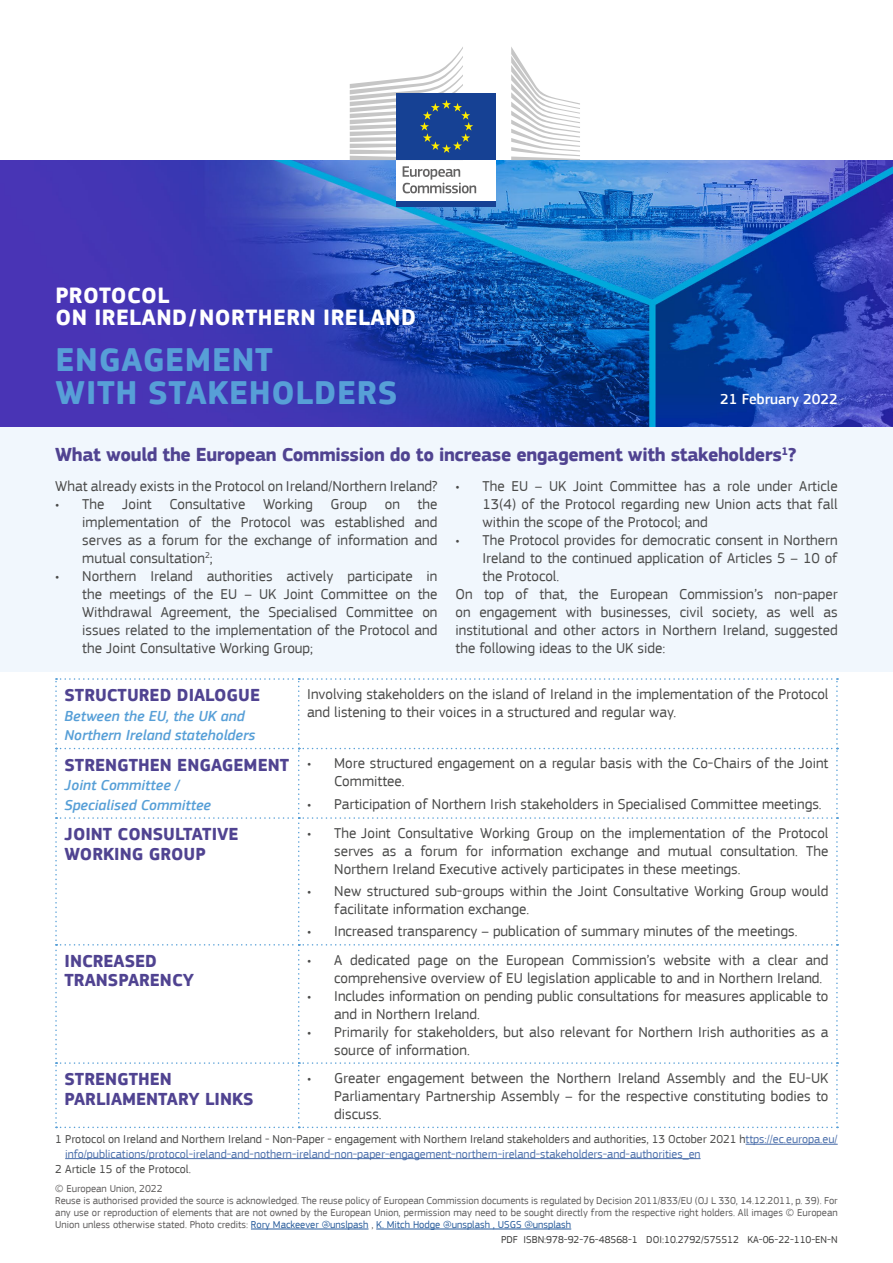
<style>
.page{position:relative;width:893px;height:1263px;background:#fff}
.page>*{position:absolute;margin:0;border:0;box-sizing:border-box;transform-origin:0 0}
.t1{font:700 39px/46.8px "EC Square Sans Pro";color:#fff}
.t2{font:700 34.05px/33px "EC Square Sans Pro";letter-spacing:.02em;color:#579fd7}
.t3{font:700 22.95px/22.2px "EC Square Sans Pro";letter-spacing:.02em;color:#fff}
.t4{font:700 19.5px "EC Square Sans Pro";letter-spacing:-.02em;color:#504391}
.t5{font:700 18px/19.5px "EC Square Sans Pro";color:#504391}
.t6{font:15px/18px "EC Square Sans Pro";color:#4a4a49}
.t7{font:italic 500 15px/19.5px "EC Square Sans Pro";color:#579fd7}
.t8{font:500 15px "EC Square Sans Pro";color:#fff}
.t9{font:12px/14.4px "EC Square Sans Pro";color:#4a6eaa}
.t10{font:12px "EC Square Sans Pro";color:#4a4a49}
.t11{font:10.5px/12px "EC Square Sans Pro";color:#5e5c5c}
.t12{font:10.5px "EC Square Sans Pro";color:#3c3c3b}
.s1{color:#4a4a49}
.s2{color:#275b9b}
</style>
<div class="page">
<div style="left:0;top:414px;width:893px;height:258px;background:#f1f7fd"></div>
<img style="left:0;top:161px;width:893px;height:265px">
<div style="left:397px;top:158px;width:99px;height:44px;background:#fff"></div>
<svg style="left:403px;top:166px;width:73px;height:27px"></svg>
<div style="left:397px;top:201px;width:99px;height:6px;background:#164194"></div>
<svg style="left:511px;top:47px;width:69px;height:113px"></svg>
<div style="left:397px;top:94px;width:99px;height:66px;background:#164194"></div>
<svg style="left:350px;top:47px;width:123px;height:113px"></svg>
<svg style="left:55px;top:678px;width:783px;height:450px"></svg>
<hr style="left:746px;top:1144px;width:92px;height:1px;background:#4a6eaa">
<hr style="left:65px;top:1158px;width:636px;height:1px;background:#4a6eaa">
<hr style="left:251px;top:1229px;width:118px;height:1px;background:#275b9b">
<hr style="left:376px;top:1229px;width:195px;height:1px;background:#275b9b">
<h3 class="t3" style="left:56px;top:285px;width:362px">PROTOCOL<br>ON IRELAND/NORTHERN IRELAND</h3>
<h2 class="t2" style="left:56px;top:345px;width:343px">ENGAGEMENT<br>WITH STAKEHOLDERS</h2>
<h1 class="t1" style="left:68px;top:280px;width:318px">EU CORONAVIRUS<br>RESPONSE</h1>
<p class="t8" style="left:720px;top:390px;width:119px">21 February 2022</p>
<h3 class="t4" style="left:55px;top:443px;width:743px">What would the European Commission do to increase engagement with stakeholders<sup>1</sup>?</h3>
<p class="t6" style="left:55px;top:477px;width:384px">What already exists in the Protocol on Ireland/Northern Ireland?</p>
<p class="t6" style="left:82px;top:495px;width:357px;text-align:justify;text-indent:-27px">• The Joint Consultative Working Group on the implementation of the Protocol was established and serves as a forum for the exchange of information and mutual consultation<sup>2</sup>;</p>
<p class="t6" style="left:82px;top:567px;width:357px;text-align:justify;text-indent:-27px">• Northern Ireland authorities actively participate in the meetings of the EU – UK Joint Committee on the Withdrawal Agreement, the Specialised Committee on issues related to the implementation of the Protocol and the Joint Consultative Working Group;</p>
<p class="t6" style="left:482px;top:477px;width:357px;text-align:justify;text-indent:-27px">• The EU – UK Joint Committee has a role under Article 13(4) of the Protocol regarding new Union acts that fall within the scope of the Protocol; and</p>
<p class="t6" style="left:455px;top:531px;width:384px">• The Protocol provides for democratic consent in Northern</p>
<p class="t6" style="left:482px;top:549px;width:357px">Ireland to the continued application of Articles 5 – 10 of</p>
<p class="t6" style="left:482px;top:567px;width:78px">the Protocol.</p>
<p class="t6" style="left:455px;top:585px;width:384px">On top of that, the European Commission’s non-paper</p>
<p class="t6" style="left:455px;top:603px;width:384px">on engagement with businesses, civil society, as well as</p>
<p class="t6" style="left:455px;top:621px;width:384px">institutional and other actors in Northern Ireland, suggested</p>
<p class="t6" style="left:455px;top:639px;width:211px">the following ideas to the UK side:</p>
<p class="t5" style="left:65px;top:686px;width:197px">STRUCTURED DIALOGUE</p>
<p class="t7" style="left:65px;top:706px;width:192px">Between the EU, the UK and<br>Northern Ireland stateholders</p>
<p class="t5" style="left:65px;top:755px;width:226px">STRENGTHEN ENGAGEMENT</p>
<p class="t7" style="left:65px;top:776px;width:148px">Joint Committee /<br>Specialised Committee</p>
<p class="t6" style="left:307px;top:685px;width:523px">Involving stakeholders on the island of Ireland in the implementation of the Protocol and listening to their voices in a structured and regular way.</p>
<p class="t6" style="left:334px;top:754px;width:496px;text-indent:-27px">• More structured engagement on a regular basis with the Co-Chairs of the Joint<br>Committee.</p>
<p class="t6" style="left:307px;top:795px;width:516px">• Participation of Northern Irish stakeholders in Specialised Committee meetings.</p>
<p class="t5" style="left:65px;top:825px;width:176px">JOINT CONSULTATIVE<br>WORKING GROUP</p>
<p class="t6" style="left:334px;top:824px;width:496px;text-align:justify;text-indent:-27px">• The Joint Consultative Working Group on the implementation of the Protocol serves as a forum for information exchange and mutual consultation. The Northern Ireland Executive actively participates in these meetings.</p>
<p class="t6" style="left:334px;top:882px;width:496px;text-indent:-27px">• New structured sub-groups within the Joint Consultative Working Group would facilitate information exchange.</p>
<p class="t6" style="left:307px;top:922px;width:492px">• Increased transparency – publication of summary minutes of the meetings.</p>
<p class="t5" style="left:65px;top:952px;width:131px">INCREASED<br>TRANSPARENCY</p>
<p class="t6" style="left:334px;top:951px;width:496px;text-indent:-27px">• A dedicated page on the European Commission’s website with a clear and comprehensive overview of EU legislation applicable to and in Northern Ireland.</p>
<p class="t6" style="left:334px;top:987px;width:496px;text-indent:-27px">• Includes information on pending public consultations for measures applicable to and in Northern Ireland.</p>
<p class="t6" style="left:334px;top:1023px;width:496px;text-indent:-27px">• Primarily for stakeholders, but also relevant for Northern Irish authorities as a source of information.</p>
<p class="t5" style="left:65px;top:1070px;width:191px">STRENGTHEN<br>PARLIAMENTARY LINKS</p>
<p class="t6" style="left:334px;top:1069px;width:496px;text-align:justify;text-indent:-27px">• Greater engagement between the Northern Ireland Assembly and the EU-UK Parliamentary Partnership Assembly – for the respective constituting bodies to discuss.</p>
<p class="t9" style="left:65px;top:1132px;width:774px;text-indent:-10px"><span class="s1">1 Protocol on Ireland and Northern Ireland - Non-Paper - engagement with Northern Ireland stakeholders and authorities, 13 October 2021 h</span>ttps://ec.europa.eu/ info/publications/protocol-ireland-and-nothern-ireland-non-paper-engagement-northern-ireland-stakeholders-and-authorities_en</p>
<p class="t10" style="left:55px;top:1162px;width:137px">2 Article 15 of the Protocol.</p>
<p class="t11" style="left:55px;top:1183px;width:784px">© European Union, 2022<br>Reuse is authorised provided the source is acknowledged. The reuse policy of European Commission documents is regulated by Decision 2011/833/EU (OJ L 330, 14.12.2011, p. 39). For any use or reproduction of elements that are not owned by the European Union, permission may need to be sought directly from the respective right holders. All images © European Union unless otherwise stated. Photo credits: <span class="s2">Rory Mackeever @unslpash</span> , <span class="s2">K. Mitch Hodge @unsplash , USGS @unsplash</span></p>
<p class="t12" style="left:501px;top:1233px;width:338px">PDF ISBN:978-92-76-48568-1 DOI:10.2792/575512 KA-06-22-110-EN-N</p>
</div>
